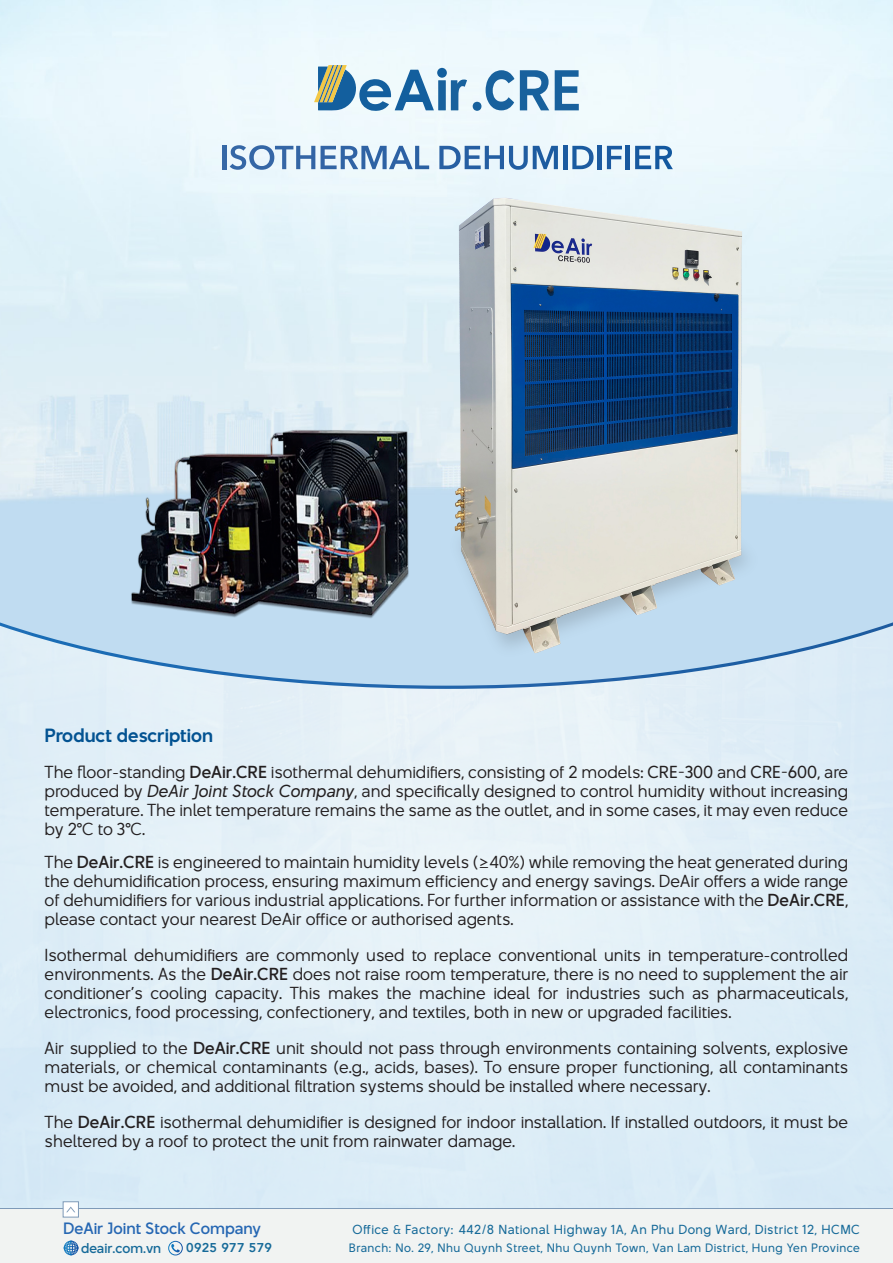
<style>
.page{position:relative;width:893px;height:1263px;background:#fff}
.page>*{position:absolute;margin:0;border:0;box-sizing:border-box;transform-origin:0 0}
.t1{font:17.55px "BT Beau Sans Bold";color:#035392}
.t2{font:15.9px/19px "BT Beau Sans Light";color:#231f20;text-align:justify}
.t3{font:15px "BT Beau Sans Medium";color:#2667b3}
.t4{font:12.75px "BT Beau Sans Medium";color:#166a99}
.t5{font:800 12.75px "Avenir";letter-spacing:.02em;color:#166a99}
.t6{font:12px "BT Beau Sans Regular";letter-spacing:.04em;color:#166a99}
.t7{font:11.1px "BT Beau Sans Regular";letter-spacing:.04em;color:#166a99}
.s1{font-family:"BT Beau Sans Medium"}
.s2{font-family:"BT Beau Sans Regular"}
.s3{font-family:"BT Beau Sans Italic"}
</style>
<div class="page">
<img style="left:0;top:0;width:893px;height:686px">
<hr style="left:222px;top:146px;width:4px;height:23px;background:#3668a6">
<svg style="left:230px;top:145px;width:85px;height:25px;background:#a3beda"></svg>
<svg style="left:321px;top:146px;width:108px;height:23px;background:#96b4d4"></svg>
<svg style="left:439px;top:146px;width:119px;height:13px;background:#8daed1"></svg>
<hr style="left:563px;top:146px;width:4px;height:23px;background:#1b5ba0">
<svg style="left:572px;top:146px;width:22px;height:13px"></svg>
<hr style="left:598px;top:146px;width:4px;height:23px;background:#1c5aa0">
<svg style="left:607px;top:146px;width:15px;height:13px"></svg>
<hr style="left:626px;top:146px;width:4px;height:23px;background:#18599f">
<svg style="left:635px;top:146px;width:38px;height:13px"></svg>
<img style="left:131px;top:427px;width:274px;height:194px">
<div style="left:0;top:1209px;width:893px;height:54px;background:#f1f3f2"></div>
<div style="left:63px;top:1201px;width:16px;height:16px;background:#fff;border:1px solid #7e9ab8"></div>
<svg style="left:66px;top:1206px;width:9px;height:6px"></svg>
<svg style="left:171px;top:1244px;width:9px;height:8px"></svg>
<div style="left:168px;top:1241px;width:15px;height:14px;border:1px solid #fff;border-radius:50%"></div>
<div style="left:64px;top:1241px;width:14px;height:14px;border:1px solid #fff;border-radius:50%"></div>
<div style="left:64px;top:1244px;width:14px;height:8px;border:1px solid #fff;border-radius:50%"></div>
<div style="left:67px;top:1241px;width:8px;height:14px;border:1px solid #fff;border-radius:50%"></div>
<div style="left:64px;top:1246px;width:14px;height:3px;border:1px solid #fff;border-radius:50%"></div>
<div style="left:70px;top:1241px;width:3px;height:14px;border:1px solid #fff;border-radius:50%"></div>
<img style="left:408px;top:449px;width:395px;height:251px">
<img style="left:405px;top:159px;width:380px;height:507px">
<svg style="left:314px;top:65px;width:153px;height:46px"></svg>
<svg style="left:520px;top:70px;width:29px;height:40px"></svg>
<svg style="left:555px;top:70px;width:24px;height:40px"></svg>
<svg style="left:473px;top:70px;width:41px;height:41px;background:#9fc0d9"></svg>
<p class="t1" style="left:45px;top:722px;width:170px">Product description</p>
<p class="t2" style="left:45px;top:762px;width:805px">The floor-standing <span class="s1">DeAir.CRE</span> isothermal dehumidifiers, consisting of 2 models: <span class="s2">CRE-300</span> and <span class="s2">CRE-600</span>, are produced by <span class="s3">DeAir Joint Stock Company</span>, and specifically designed to control humidity without increasing temperature. The inlet temperature remains the same as the outlet, and in some cases, it may even reduce by 2°C to 3°C.</p>
<p class="t2" style="left:45px;top:852px;width:805px">The <span class="s1">DeAir.CRE</span> is engineered to maintain humidity levels (≥40%) while removing the heat generated during the dehumidification process, ensuring maximum efficiency and energy savings. DeAir offers a wide range of dehumidifiers for various industrial applications. For further information or assistance with the <span class="s1">DeAir.CRE</span>, please contact your nearest DeAir office or authorised agents.</p>
<p class="t2" style="left:45px;top:945px;width:805px">Isothermal dehumidifiers are commonly used to replace conventional units in temperature-controlled environments. As the <span class="s1">DeAir.CRE</span> does not raise room temperature, there is no need to supplement the air conditioner’s cooling capacity. This makes the machine ideal for industries such as pharmaceuticals, electronics, food processing, confectionery, and textiles, both in new or upgraded facilities.</p>
<p class="t2" style="left:45px;top:1038px;width:805px">Air supplied to the <span class="s1">DeAir.CRE</span> unit should not pass through environments containing solvents, explosive materials, or chemical contaminants (e.g., acids, bases). To ensure proper functioning, all contaminants must be avoided, and additional filtration systems should be installed where necessary.</p>
<p class="t2" style="left:45px;top:1112px;width:805px">The <span class="s1">DeAir.CRE</span> isothermal dehumidifier is designed for indoor installation. If installed outdoors, it must be sheltered by a roof to protect the unit from rainwater damage.</p>
<p class="t3" style="left:63px;top:1217px;width:199px">DeAir Joint Stock Company</p>
<p class="t6" style="left:353px;top:1220px;width:509px">Office &amp; Factory: 442/8 National Highway 1A, An Phu Dong Ward, District 12, HCMC</p>
<p class="t4" style="left:81px;top:1238px;width:82px">deair.com.vn</p>
<p class="t5" style="left:186px;top:1238px;width:87px">0925 977 579</p>
<p class="t7" style="left:349px;top:1239px;width:513px">Branch: No. 29, Nhu Quynh Street, Nhu Quynh Town, Van Lam District, Hung Yen Province</p>
</div>
